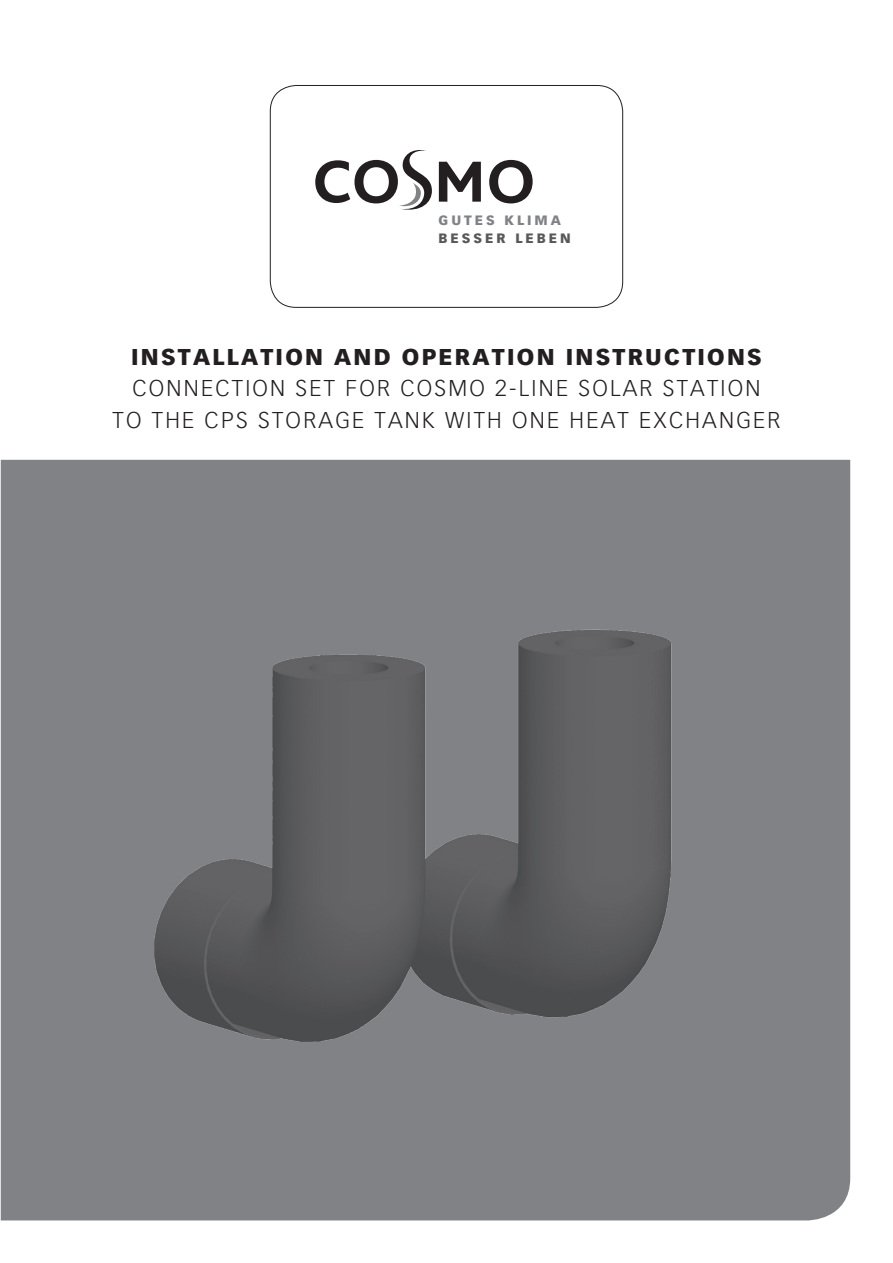
<style>
.page{position:relative;width:893px;height:1263px;background:#fff}
.page>*{position:absolute;margin:0;border:0;box-sizing:border-box;transform-origin:0 0}
.t1{font:300 22.5px/31.5px "Vectora LH";letter-spacing:.1em;color:#231f20;text-align:center}
.t2{font:900 22.5px "Vectora LH";letter-spacing:.1em;color:#231f20}
.t3{font:900 13.35px "Vectora LH";letter-spacing:.22em;color:#57585a}
.t4{font:900 13.35px "Vectora LH";letter-spacing:.22em;color:#808285}
</style>
<div class="page">
<div style="left:1px;top:460px;width:849px;height:760px;background:#808285"></div>
<div style="left:270px;top:85px;width:353px;height:223px;border:1px solid #231f20;border-radius:26px"></div>
<svg style="left:489px;top:160px;width:44px;height:43px"></svg>
<svg style="left:315px;top:150px;width:117px;height:60px"></svg>
<svg style="left:439px;top:162px;width:42px;height:40px"></svg>
<img style="left:150px;top:626px;width:529px;height:420px">
<p class="t4" style="left:439px;top:211px;width:124px">GUTES KLIMA</p>
<p class="t3" style="left:439px;top:230px;width:134px">BESSER LEB EN</p>
<p class="t2" style="left:131px;top:343px;width:632px">INSTALLATION AND OPERATION INSTRUCTIONS</p>
<p class="t1" style="left:113px;top:373px;width:669px">CO NNECTION SET FOR COSMO 2-LINE SOLAR STATION<br>TO THE CPS STORAGE TANK WITH ONE HEAT EXCHANGER</p>
</div>
